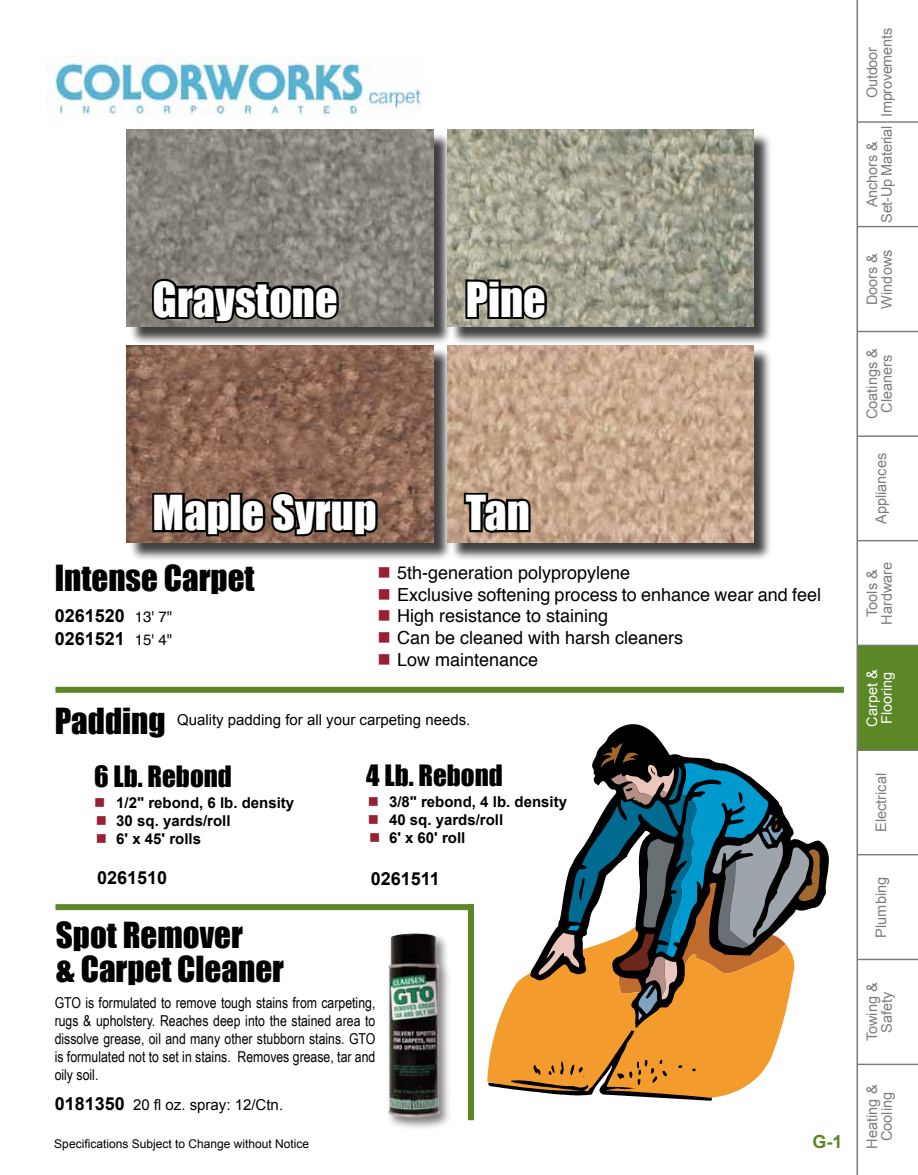
<style>
.page{position:relative;width:918px;height:1175px;background:#fff}
.page>*{position:absolute;margin:0;border:0;box-sizing:border-box;transform-origin:0 0}
.t1{font:44.25px "Impact";color:#fff}
.Headline{font:33px "Impact";color:#000}
.t2{font:27px "Impact";color:#000}
.t3{font:18px "Helvetica";color:#000}
.t4{font:700 18px "Arial";color:#000}
.SIDEBSAR{font:700 18px "Arial";color:#5c8727}
.Body_text{font:15px/18px "Arial Narrow";color:#000;text-align:justify}
.t5{font:700 15px "Arial";color:#000}
.Part_Numbers{font:15px "Arial";color:#000}
.sidebar{font:14.55px/14.5px "Arial";color:#7b7c7f;text-align:center}
.Headline-2{font:14.55px "Arial";letter-spacing:-.02em;color:#7b7c7f}
.Headline-3{font:14.55px "Arial";color:#7b7c7f}
.sidebar-2{font:14.55px "Arial";color:#fff}
.t6{font:12px "Arial";color:#000}
.s1{font-family:"Helvetica";font-weight:400;font-size:15px}
.s2{color:#982034}
.s3{font-weight:700;font-size:18px}
</style>
<div class="page">
<div style="left:857px;top:645px;width:61px;height:105px;background:#5c8727"></div>
<hr style="left:857px;top:121px;width:61px;height:2px;background:#7b7c7f">
<hr style="left:857px;top:226px;width:61px;height:1px;background:#7b7c7f">
<hr style="left:857px;top:331px;width:61px;height:1px;background:#7b7c7f">
<hr style="left:857px;top:435px;width:61px;height:2px;background:#7b7c7f">
<hr style="left:857px;top:540px;width:61px;height:1px;background:#7b7c7f">
<hr style="left:857px;top:644px;width:61px;height:2px;background:#7b7c7f">
<hr style="left:857px;top:749px;width:61px;height:2px;background:#7b7c7f">
<hr style="left:857px;top:854px;width:61px;height:1px;background:#7b7c7f">
<hr style="left:857px;top:958px;width:61px;height:2px;background:#7b7c7f">
<hr style="left:857px;top:1063px;width:61px;height:2px;background:#7b7c7f">
<hr style="left:856px;top:0;width:2px;height:1174px;background:#7b7c7f">
<div style="left:56px;top:687px;width:788px;height:6px;background:#5c8727"></div>
<svg style="left:487px;top:973px;width:295px;height:124px;fill:#f39c2d"></svg>
<svg style="left:530px;top:724px;width:299px;height:303px"></svg>
<svg style="left:488px;top:1030px;width:224px;height:70px;background:#d7923a"></svg>
<svg style="left:539px;top:743px;width:281px;height:277px"></svg>
<div style="left:56px;top:904px;width:417px;height:6px;background:#5c8727"></div>
<div style="left:386px;top:930px;width:66px;height:201px;background:#000;opacity:.5"></div>
<img style="left:388px;top:933px;width:52px;height:186px">
<img style="left:54px;top:57px;width:367px;height:60px">
<div style="left:129px;top:348px;width:323px;height:213px;background:#000;opacity:.75"></div>
<div style="left:450px;top:348px;width:323px;height:213px;background:#000;opacity:.75"></div>
<div style="left:450px;top:132px;width:323px;height:213px;background:#000;opacity:.75"></div>
<div style="left:129px;top:132px;width:323px;height:213px;background:#000;opacity:.75"></div>
<img style="left:127px;top:345px;width:306px;height:197px">
<img style="left:448px;top:345px;width:306px;height:197px">
<img style="left:448px;top:130px;width:306px;height:197px">
<img style="left:127px;top:130px;width:306px;height:197px">
<svg style="left:150px;top:440px;width:231px;height:121px;background:#735a4e"></svg>
<svg style="left:462px;top:490px;width:71px;height:46px;background:#625246"></svg>
<svg style="left:463px;top:276px;width:87px;height:47px;background:#56544b"></svg>
<svg style="left:149px;top:275px;width:193px;height:73px;background:#5e5b57"></svg>
<div style="left:468px;top:904px;width:6px;height:216px;background:#5c8727"></div>
<p class="t1" style="left:153px;top:272px;width:187px">Graystone</p>
<p class="t1" style="left:466px;top:272px;width:82px">Pine</p>
<p class="t1" style="left:153px;top:485px;width:226px">Maple Syrup</p>
<p class="t1" style="left:466px;top:485px;width:65px">Tan</p>
<p class="Headline" style="left:55px;top:558px;width:201px">Intense Carpet</p>
<p class="t4" style="left:55px;top:605px;width:119px">0261520 <span class="s1">13' 7"</span></p>
<p class="t4" style="left:55px;top:628px;width:119px">0261521 <span class="s1">15' 4"</span></p>
<p class="t3" style="left:378px;top:557px;width:254px"><span class="s2">■</span> 5th-generation polypropylene</p>
<p class="t3" style="left:378px;top:579px;width:445px"><span class="s2">■</span> Exclusive softening process to enhance wear and feel</p>
<p class="t3" style="left:378px;top:600px;width:232px"><span class="s2">■</span> High resistance to staining</p>
<p class="t3" style="left:378px;top:622px;width:307px"><span class="s2">■</span> Can be cleaned with harsh cleaners</p>
<p class="t3" style="left:378px;top:644px;width:162px"><span class="s2">■</span> Low maintenance</p>
<p class="Headline" style="left:55px;top:700px;width:112px">Padding</p>
<p class="Part_Numbers" style="left:177px;top:711px;width:295px">Quality padding for all your carpeting needs.</p>
<p class="t2" style="left:94px;top:759px;width:139px">6 Lb. Rebond</p>
<p class="t5" style="left:94px;top:794px;width:202px"><span class="s2">■</span> 1/2" rebond, 6 lb. density</p>
<p class="t5" style="left:96px;top:812px;width:136px"><span class="s2">■</span> 30 sq. yards/roll</p>
<p class="t5" style="left:96px;top:830px;width:107px"><span class="s2">■</span> 6' x 45' rolls</p>
<p class="t4" style="left:97px;top:867px;width:72px">0261510</p>
<p class="t2" style="left:366px;top:759px;width:138px">4 Lb. Rebond</p>
<p class="t5" style="left:368px;top:793px;width:201px"><span class="s2">■</span> 3/8" rebond, 4 lb. density</p>
<p class="t5" style="left:368px;top:811px;width:137px"><span class="s2">■</span> 40 sq. yards/roll</p>
<p class="t5" style="left:369px;top:829px;width:98px"><span class="s2">■</span> 6' x 60' roll</p>
<p class="t4" style="left:371px;top:869px;width:71px">0261511</p>
<p class="Headline" style="left:56px;top:914px;width:188px">Spot Remover</p>
<p class="Headline" style="left:56px;top:948px;width:230px">&amp; Carpet Cleaner</p>
<p class="Body_text" style="left:55px;top:994px;width:322px">GTO is formulated to remove tough stains from carpeting, rugs &amp; upholstery. Reaches deep into the stained area to dissolve grease, oil and many other stubborn stains. GTO is formulated not to set in stains. Removes grease, tar and oily soil.</p>
<p class="Part_Numbers" style="left:55px;top:1096px;width:230px"><span class="s3">0181350</span> 20 fl oz. spray: 12/Ctn.</p>
<p class="t6" style="left:54px;top:1137px;width:256px">Specifications Subject to Change without Notice</p>
<p class="SIDEBSAR" style="left:812px;top:1131px;width:32px">G-1</p>
<p class="Headline-2" style="left:879px;top:117px;width:90px;rotate:-90deg">Improvements</p>
<p class="Headline-2" style="left:864px;top:98px;width:52px;rotate:-90deg">Outdoor</p>
<p class="Headline-2" style="left:879px;top:223px;width:98px;rotate:-90deg">Set-Up Material</p>
<p class="sidebar" style="left:865px;top:207px;width:67px;rotate:-90deg">Anchors &amp;</p>
<p class="sidebar" style="left:865px;top:305px;width:54px;rotate:-90deg">Doors &amp;</p>
<p class="Headline-3" style="left:879px;top:308px;width:60px;rotate:-90deg">Windows</p>
<p class="sidebar" style="left:865px;top:419px;width:73px;rotate:-90deg">Coatings &amp;</p>
<p class="Headline-3" style="left:879px;top:413px;width:60px;rotate:-90deg">Cleaners</p>
<p class="sidebar" style="left:874px;top:524px;width:73px;rotate:-90deg">Appliances</p>
<p class="sidebar" style="left:865px;top:617px;width:49px;rotate:-90deg">Tools &amp;</p>
<p class="Headline-2" style="left:879px;top:624px;width:64px;rotate:-90deg">Hardware</p>
<p class="sidebar-2" style="left:864px;top:726px;width:59px;rotate:-90deg">Carpet &amp;</p>
<p class="sidebar-2" style="left:879px;top:724px;width:54px;rotate:-90deg">Flooring</p>
<p class="sidebar" style="left:874px;top:832px;width:60px;rotate:-90deg">Electrical</p>
<p class="sidebar" style="left:874px;top:937px;width:62px;rotate:-90deg">Plumbing</p>
<p class="sidebar" style="left:865px;top:1041px;width:60px;rotate:-90deg">Towing &amp;<br>Safety</p>
<p class="sidebar" style="left:865px;top:1148px;width:65px;rotate:-90deg">Heating &amp;</p>
<p class="Headline-3" style="left:879px;top:1141px;width:51px;rotate:-90deg">Cooling</p>
</div>
